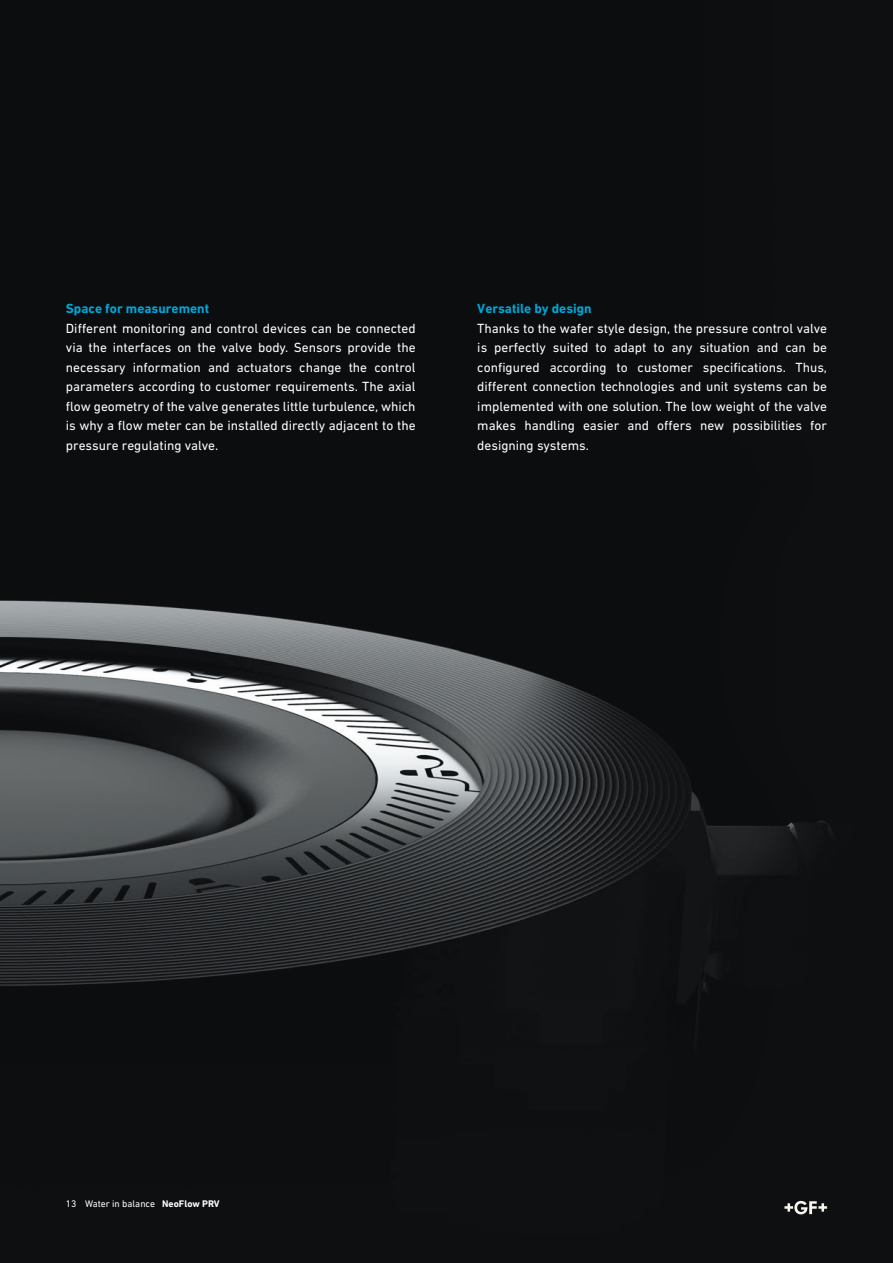
<style>
.page{position:relative;width:893px;height:1263px;background:#fff}
.page>*{position:absolute;margin:0;border:0;box-sizing:border-box;transform-origin:0 0}
.t1{font:13.5px/19.5px "DIN Next W1 G";color:#fff;text-align:justify}
.t2{font:700 13.5px "DIN Next W1 G";color:#00a6d5}
.t3{font:9.75px "DIN Next W1 G";color:#fff}
.s1{font-weight:700}
</style>
<div class="page">
<img style="left:0;top:0;width:893px;height:1263px">
<svg style="left:784px;top:1201px;width:43px;height:13px"></svg>
<p class="t2" style="left:66px;top:300px;width:145px">Space for measurement</p>
<p class="t1" style="left:66px;top:318px;width:351px">Different monitoring and control devices can be connected via the interfaces on the valve body. Sensors provide the necessary information and actuators change the control parameters according to customer requirements. The axial flow geometry of the valve generates little turbulence, which is why a flow meter can be installed directly adjacent to the pressure regulating valve.</p>
<p class="t2" style="left:477px;top:300px;width:116px">Versatile by design</p>
<p class="t1" style="left:477px;top:318px;width:351px">Thanks to the wafer style design, the pressure control valve is perfectly suited to adapt to any situation and can be configured according to customer specifications. Thus, different connection technologies and unit systems can be implemented with one solution. The low weight of the valve makes handling easier and offers new possibilities for designing systems.</p>
<p class="t3" style="left:66px;top:1197px;width:155px">13 Water in balance <span class="s1">NeoFlow PRV</span></p>
</div>
